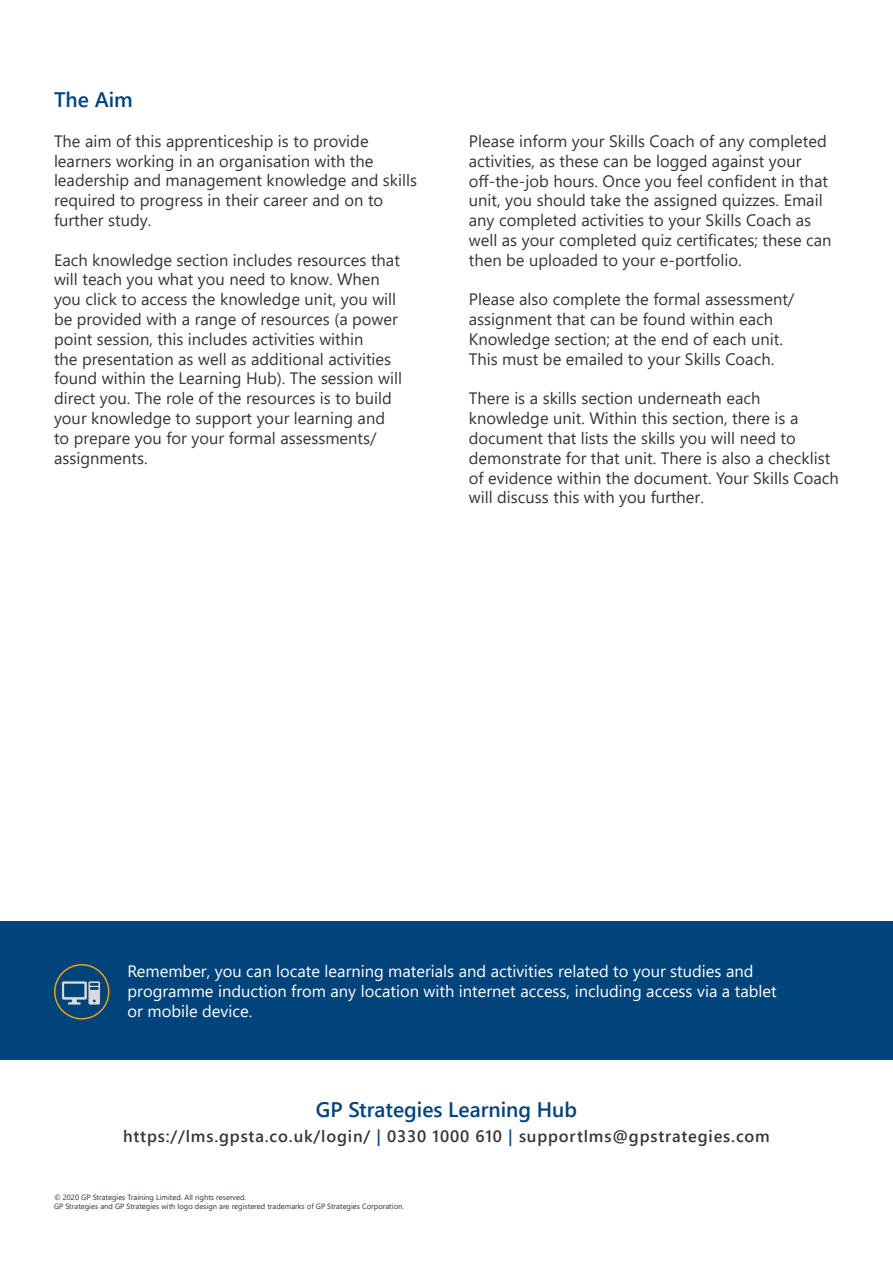
<style>
.page{position:relative;width:893px;height:1263px;background:#fff}
.page>*{position:absolute;margin:0;border:0;box-sizing:border-box;transform-origin:0 0}
.t1{font:600 21px "Segoe UI";color:#00447b}
.t2{font:16.5px/19.8px "Segoe UI";color:#333633}
.t3{font:16.5px/19.8px "Segoe UI";color:#fff}
.t4{font:600 16.5px "Segoe UI";letter-spacing:.05em;color:#333633}
.t5{font:7.5px/8.7px "Segoe UI";color:#293131}
.s1{color:#00447b}
</style>
<div class="page">
<div style="left:0;top:921px;width:892px;height:139px;background:#00447b"></div>
<svg style="left:55px;top:965px;width:54px;height:54px"></svg>
<div style="left:54px;top:964px;width:56px;height:55px;border:2px solid #e7a512;border-radius:50%"></div>
<img style="left:61px;top:973px;width:39px;height:39px">
<p class="t1" style="left:54px;top:80px;width:80px">The Aim</p>
<p class="t2" style="left:54px;top:130px;width:365px">The aim of this apprenticeship is to provide learners working in an organisation with the leadership and management knowledge and skills required to progress in their career and on to further study.</p>
<p class="t2" style="left:54px;top:248px;width:350px">Each knowledge section includes resources that will teach you what you need to know. When you click to access the knowledge unit, you will be provided with a range of resources (a power point session, this includes activities within<br>the presentation as well as additional activities found within the Learning Hub). The session will direct you. The role of the resources is to build your knowledge to support your learning and to prepare you for your formal assessments/ assignments.</p>
<p class="t2" style="left:469px;top:130px;width:364px">Please inform your Skills Coach of any completed activities, as these can be logged against your off-the-job hours. Once you feel confident in that unit, you should take the assigned quizzes. Email any completed activities to your Skills Coach as well as your completed quiz certificates; these can then be uploaded to your e-portfolio.</p>
<p class="t2" style="left:469px;top:288px;width:327px">Please also complete the formal assessment/ assignment that can be found within each Knowledge section; at the end of each unit.<br>This must be emailed to your Skills Coach.</p>
<p class="t2" style="left:469px;top:387px;width:371px">There is a skills section underneath each knowledge unit. Within this section, there is a document that lists the skills you will need to demonstrate for that unit. There is also a checklist of evidence within the document. Your Skills Coach will discuss this with you further.</p>
<p class="t3" style="left:128px;top:960px;width:651px">Remember, you can locate learning materials and activities related to your studies and programme induction from any location with internet access, including access via a tablet or mobile device.</p>
<p class="t1" style="left:316px;top:1089px;width:263px">GP Strategies Learning Hub</p>
<p class="t4" style="left:123px;top:1121px;width:648px">https://lms.gpsta.co.uk/login/ <span class="s1">|</span> 0330 1000 610 <span class="s1">|</span> supportlms@gpstrategies.com</p>
<p class="t5" style="left:54px;top:1192px;width:352px">© 2020 GP Strategies Training Limited. All rights reserved.<br>GP Strategies and GP Strategies with logo design are registered trademarks of GP Strategies Corporation.</p>
</div>
